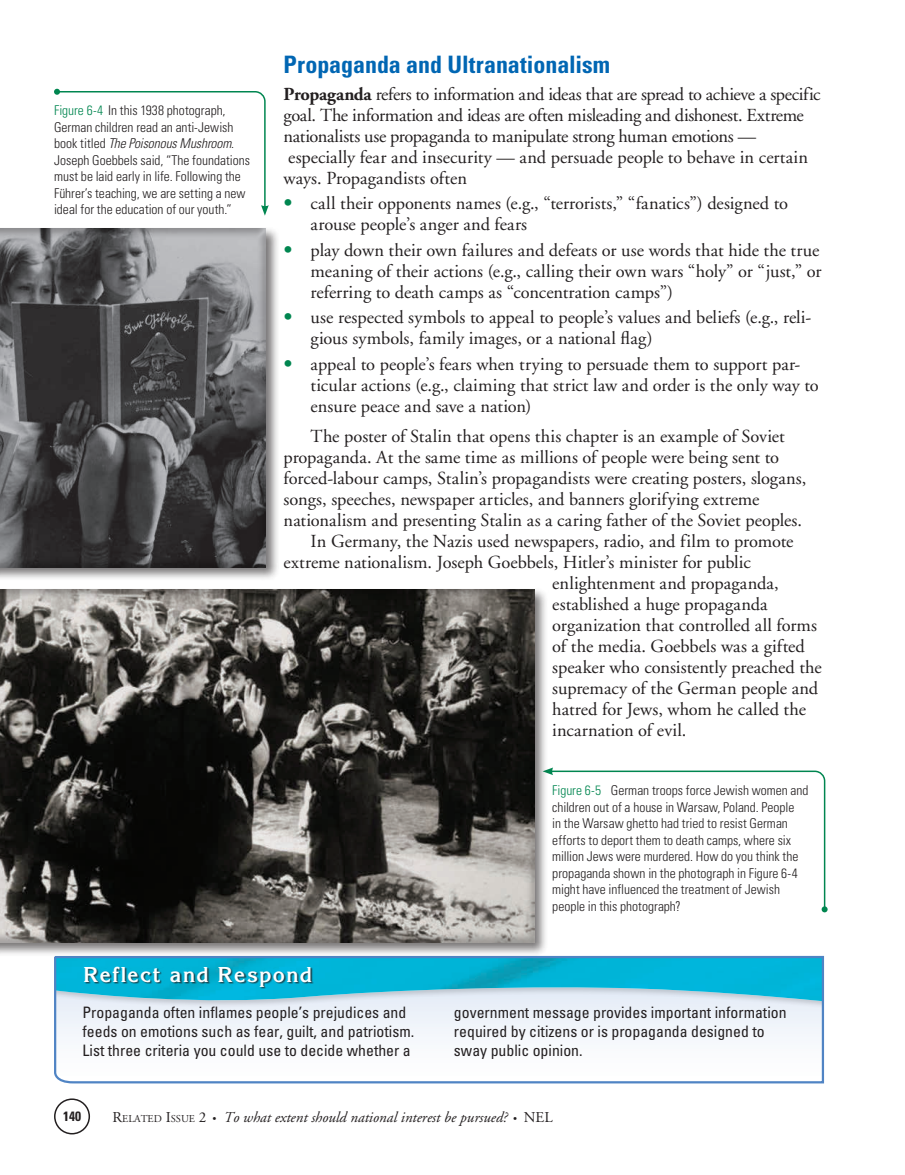
<style>
.page{position:relative;width:905px;height:1175px;background:#fff}
.page>*{position:absolute;margin:0;border:0;box-sizing:border-box;transform-origin:0 0}
.t1{font:700 condensed 24px "Univers";color:#0166b3}
.t2{font:700 21px "Korinna";letter-spacing:.06em;color:#fff}
.t3{font:18.3px/21px "Adobe Garamond";color:#231f20}
.t4{font:condensed 15.75px/18.9px "Univers";color:#231f20}
.t5{font:italic 15px "Adobe Garamond";color:#231f20}
.t6{font:300 condensed 13.5px/16.5px "Univers";color:#231f20}
.t7{font:700 condensed 13.5px "Univers";color:#231f20}
.s1{color:#008650}
.s2{font-style:italic}
.s3{font-weight:700}
.s4{font-family:"Univers";font-weight:900;color:#008650}
.s5{font-style:normal}
.s6{font-style:normal;font-size:10.5px}
.s7{font-size:10.5px}
</style>
<div class="page">
<div style="left:54px;top:1098px;width:36px;height:36px;border:2px solid #231f20;border-radius:50%"></div>
<svg style="left:54px;top:89px;width:215px;height:127px"></svg>
<svg style="left:548px;top:767px;width:279px;height:145px"></svg>
<svg style="left:54px;top:955px;width:771px;height:129px"></svg>
<div style="left:85px;top:967px;width:229px;height:21px;background:#231f20;opacity:.75"></div>
<div style="left:0;top:226px;width:280px;height:355px;background:#231f20;opacity:.6"></div>
<div style="left:0;top:227px;width:267px;height:342px;background:#231f20;opacity:.3"></div>
<div style="left:0;top:587px;width:548px;height:369px;background:#231f20;opacity:.6"></div>
<div style="left:0;top:587px;width:536px;height:355px;background:#231f20;opacity:.3"></div>
<p class="t6" style="left:54px;top:102px;width:197px"><span class="s1">Figure 6-4</span> In this 1938 photograph, German children read an anti-Jewish book titled <span class="s2">The Poisonous Mushroom</span>.<br>Joseph Goebbels said, “The foundations must be laid early in life. Following the Führer’s teaching, we are setting a new ideal for the education of our youth.”</p>
<h1 class="t1" style="left:284px;top:49px;width:328px">Propaganda and Ultranationalism</h1>
<p class="t3" style="left:284px;top:84px;width:538px"><span class="s3">Propaganda</span> refers to information and ideas that are spread to achieve a specific goal. The information and ideas are often misleading and dishonest. Extreme nationalists use propaganda to manipulate strong human emotions — especially fear and insecurity — and persuade people to behave in certain ways. Propagandists often</p>
<p class="t3" style="left:310px;top:193px;width:479px;text-indent:-27px"><span class="s4">•</span> call their opponents names (e.g., “terrorists,” “fanatics”) designed to arouse people’s anger and fears</p>
<p class="t3" style="left:310px;top:240px;width:512px;text-align:justify;text-indent:-27px"><span class="s4">•</span> play down their own failures and defeats or use words that hide the true meaning of their actions (e.g., calling their own wars “holy” or “just,” or referring to death camps as “concentration camps”)</p>
<p class="t3" style="left:310px;top:307px;width:502px;text-indent:-27px"><span class="s4">•</span> use respected symbols to appeal to people’s values and beliefs (e.g., reli&shy;gious symbols, family images, or a national flag)</p>
<p class="t3" style="left:310px;top:354px;width:509px;text-indent:-27px"><span class="s4">•</span> appeal to people’s fears when trying to persuade them to support par&shy;ticular actions (e.g., claiming that strict law and order is the only way to ensure peace and save a nation)</p>
<p class="t3" style="left:310px;top:426px;width:475px">The poster of Stalin that opens this chapter is an example of Soviet</p>
<p class="t3" style="left:284px;top:447px;width:497px">propaganda. At the same time as millions of people were being sent to</p>
<p class="t3" style="left:284px;top:468px;width:524px">forced-labour camps, Stalin’s propagandists were creating posters, slogans,</p>
<p class="t3" style="left:284px;top:489px;width:477px">songs, speeches, newspaper articles, and banners glorifying extreme</p>
<p class="t3" style="left:284px;top:510px;width:520px">nationalism and presenting Stalin as a caring father of the Soviet peoples.</p>
<p class="t3" style="left:310px;top:531px;width:484px">In Germany, the Nazis used newspapers, radio, and film to promote</p>
<p class="t3" style="left:284px;top:552px;width:468px">extreme nationalism. Joseph Goebbels, Hitler’s minister for public</p>
<p class="t3" style="left:552px;top:573px;width:228px">enlightenment and propaganda,</p>
<p class="t3" style="left:552px;top:594px;width:217px">established a huge propaganda</p>
<p class="t3" style="left:552px;top:615px;width:266px">organization that controlled all forms</p>
<p class="t3" style="left:552px;top:636px;width:254px">of the media. Goebbels was a gifted</p>
<p class="t3" style="left:552px;top:657px;width:271px">speaker who consistently preached the</p>
<p class="t3" style="left:552px;top:678px;width:267px">supremacy of the German people and</p>
<p class="t3" style="left:552px;top:699px;width:255px">hatred for Jews, whom he called the</p>
<p class="t3" style="left:552px;top:720px;width:136px">incarnation of evil.</p>
<p class="t6" style="left:552px;top:782px;width:258px"><span class="s1">Figure 6-5</span> German troops force Jewish women and children out of a house in Warsaw, Poland. People<br>in the Warsaw ghetto had tried to resist German efforts to deport them to death camps, where six million Jews were murdered. How do you think the propaganda shown in the photograph in Figure 6-4 might have influenced the treatment of Jewish people in this photograph?</p>
<p class="t2" style="left:83px;top:961px;width:230px">Reflect and Respond</p>
<p class="t4" style="left:82px;top:1002px;width:333px">Propaganda often inflames people’s prejudices and feeds on emotions such as fear, guilt, and patriotism.<br>List three criteria you could use to decide whether a</p>
<p class="t4" style="left:454px;top:1002px;width:334px">government message provides important information required by citizens or is propaganda designed to sway public opinion.</p>
<p class="t7" style="left:63px;top:1107px;width:19px">140</p>
<p class="t5" style="left:112px;top:1109px;width:441px"><span class="s5">R</span><span class="s6">ELATED</span> <span class="s5">I</span><span class="s6">SSUE</span> <span class="s5">2</span> <span class="s7">•</span> To what extent should national interest be pursued? <span class="s7">•</span> <span class="s5">NEL</span></p>
</div>
